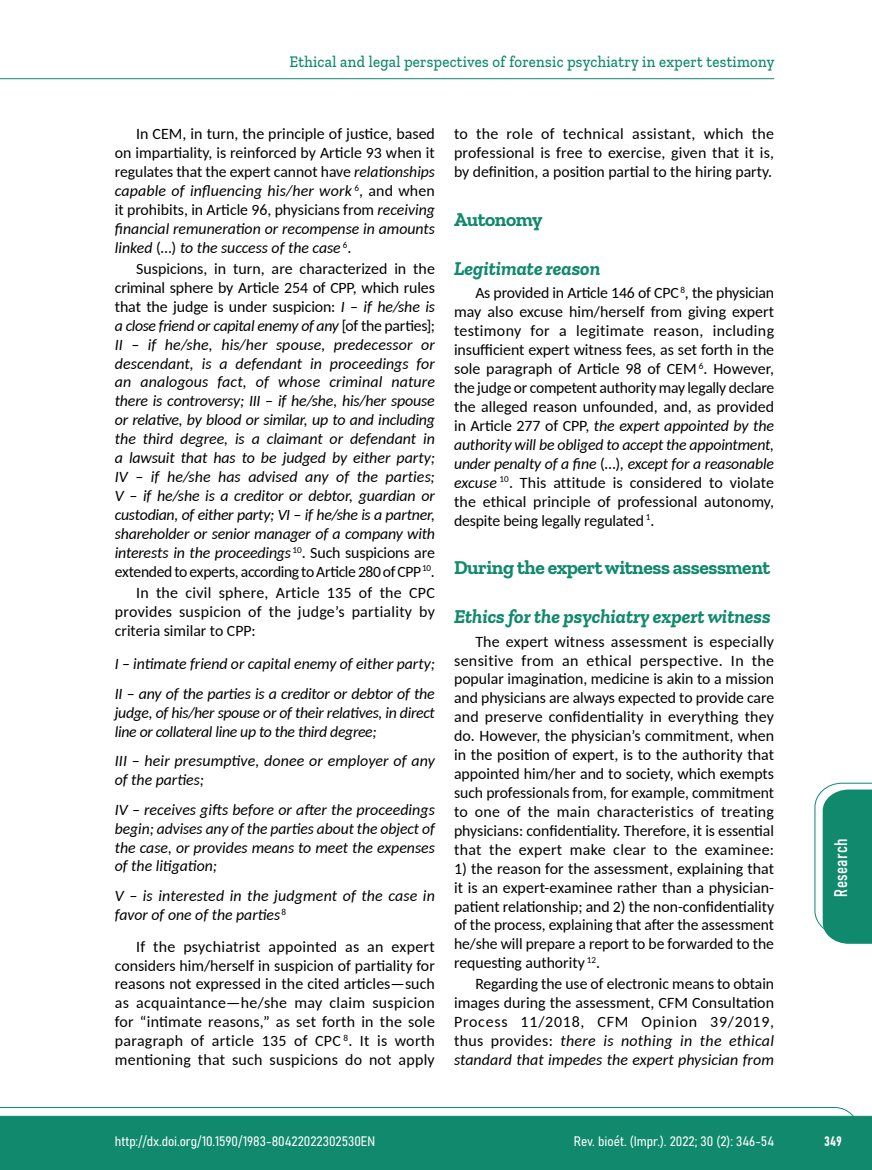
<style>
.page{position:relative;width:872px;height:1170px;background:#fff}
.page>*{position:absolute;margin:0;border:0;box-sizing:border-box;transform-origin:0 0}
.t1{font:italic 700 19.5px "Zilla Slab";color:#10896d}
.t2{font:700 19.5px "Zilla Slab";letter-spacing:-.02em;color:#10896d}
.t3{font:18px "Bahnschrift";letter-spacing:.02em;color:#fff}
.t4{font:500 16.5px "Zilla Slab";letter-spacing:.02em;color:#10896d;scale:.9 1}
.t5{font:15.75px/18.9px "Carlito";color:#000;text-align:justify}
.t6{font:italic 15.75px/18.9px "Carlito";letter-spacing:-.005em;color:#000}
.t7{font:13.5px "Bahnschrift";color:#fff}
.s1{font-style:italic}
.s2{font-style:normal}
</style>
<div class="page">
<svg style="left:0;top:1107px;width:859px;height:62px;background:#2e977f"></svg>
<hr style="left:0;top:78px;width:774px;height:1px;background:#10896d">
<svg style="left:814px;top:782px;width:58px;height:161px"></svg>
<p class="t4" style="left:289px;top:53px;width:540px">Ethical and legal perspectives of forensic psychiatry in expert testimony</p>
<p class="t5" style="left:115px;top:124px;width:322px;text-indent:21px">In CEM, in turn, the principle of justice, based on impartiality, is reinforced by Article 93 when it regulates that the expert cannot have <span class="s1">relationships capable of influencing his/her work</span> <sup>6</sup>, and when it prohibits, in Article 96, physicians from <span class="s1">receiving financial remuneration or recompense in amounts linked</span> (…) <span class="s1">to the success of the case</span> <sup>6</sup>.</p>
<p class="t6" style="left:115px;top:258px;width:321px;text-align:justify;text-indent:21px"><span class="s2">Suspicions, in turn, are characterized in the criminal sphere by Article 254 of CPP, which rules that the judge is under suspicion:</span> I – if he/she is a close friend or capital enemy of any <span class="s2">[of the parties]; </span>II – if he/she, his/her spouse, predecessor or descendant, is a defendant in proceedings for an analogous fact, of whose criminal nature there is controversy; III – if he/she, his/her spouse or relative, by blood or similar, up to and including the third degree, is a claimant or defendant in a lawsuit that has to be judged by either party; IV – if he/she has advised any of the parties; V – if he/she is a creditor or debtor, guardian or custodian, of either party; VI – if he/she is a partner, shareholder or senior manager of a company with interests in the proceedings <sup>10</sup><span class="s2">. Such suspicions are extended to experts, according to Article 280 of CPP</span> <sup>10</sup><span class="s2">.</span></p>
<p class="t5" style="left:115px;top:582px;width:321px;text-indent:21px">In the civil sphere, Article 135 of the CPC provides suspicion of the judge’s partiality by criteria similar to CPP:</p>
<p class="t6" style="left:115px;top:648px;width:321px;line-height:29.5px">I – intimate friend or capital enemy of either party;<br>II – any of the parties is a creditor or debtor of the</p>
<p class="t6" style="left:115px;top:702px;width:321px">judge, of his/her spouse or of their relatives, in direct line or collateral line up to the third degree;</p>
<p class="t6" style="left:115px;top:750px;width:321px">III – heir presumptive, donee or employer of any of the parties;</p>
<p class="t6" style="left:115px;top:799px;width:321px;text-align:justify">IV – receives gifts before or after the proceedings begin; advises any of the parties about the object of the case, or provides means to meet the expenses of the litigation;</p>
<p class="t6" style="left:115px;top:885px;width:321px">V – is interested in the judgment of the case in favor of one of the parties <sup>8</sup></p>
<p class="t5" style="left:115px;top:936px;width:322px;text-indent:21px">If the psychiatrist appointed as an expert considers him/herself in suspicion of partiality for reasons not expressed in the cited articles—such as acquaintance—he/she may claim suspicion for “intimate reasons,” as set forth in the sole paragraph of article 135 of CPC <sup>8</sup>. It is worth mentioning that such suspicions do not apply</p>
<p class="t5" style="left:454px;top:124px;width:321px">to the role of technical assistant, which the professional is free to exercise, given that it is, by definition, a position partial to the hiring party.</p>
<p class="t2" style="left:454px;top:208px;width:90px">Autonomy</p>
<p class="t1" style="left:454px;top:257px;width:148px">Legitimate reason</p>
<p class="t5" style="left:454px;top:283px;width:322px;text-indent:21px">As provided in Article 146 of CPC <sup>8</sup>, the physician may also excuse him/herself from giving expert testimony for a legitimate reason, including insufficient expert witness fees, as set forth in the sole paragraph of Article 98 of CEM <sup>6</sup>. However, the judge or competent authority may legally declare the alleged reason unfounded, and, as provided in Article 277 of CPP, <span class="s1">the expert appointed by the authority will be obliged to accept the appointment, under penalty of a fine</span> (…)<span class="s1">, except for a reasonable excuse</span> <sup>10</sup>. This attitude is considered to violate the ethical principle of professional autonomy, despite being legally regulated <sup>1</sup>.</p>
<p class="t2" style="left:454px;top:556px;width:318px">During the expert witness assessment</p>
<p class="t1" style="left:454px;top:605px;width:318px">Ethics for the psychiatry expert witness</p>
<p class="t5" style="left:454px;top:631px;width:322px;text-indent:21px">The expert witness assessment is especially sensitive from an ethical perspective. In the popular imagination, medicine is akin to a mission and physicians are always expected to provide care and preserve confidentiality in everything they do. However, the physician’s commitment, when in the position of expert, is to the authority that appointed him/her and to society, which exempts such professionals from, for example, commitment to one of the main characteristics of treating physicians: confidentiality. Therefore, it is essential that the expert make clear to the examinee:</p>
<p class="t5" style="left:454px;top:858px;width:321px">1) the reason for the assessment, explaining that it is an expert-examinee rather than a physician&shy;patient relationship; and 2) the non-confidentiality of the process, explaining that after the assessment he/she will prepare a report to be forwarded to the requesting authority <sup>12</sup>.</p>
<p class="t5" style="left:454px;top:973px;width:322px;text-indent:21px">Regarding the use of electronic means to obtain images during the assessment, CFM Consultation Process 11/2018, CFM Opinion 39/2019, thus provides: <span class="s1">there is nothing in the ethical standard that impedes the expert physician from</span></p>
<p class="t3" style="left:827px;top:896px;width:59px;rotate:-90deg">Research</p>
<p class="t7" style="left:115px;top:1131px;width:262px">http://dx.doi.org/10.1590/1983-80422022302530EN</p>
<p class="t7" style="left:574px;top:1131px;width:202px">Rev. bioét. (Impr.). 2022; 30 (2): 346-54</p>
<p class="t7" style="left:824px;top:1130px;width:19px">349</p>
</div>
